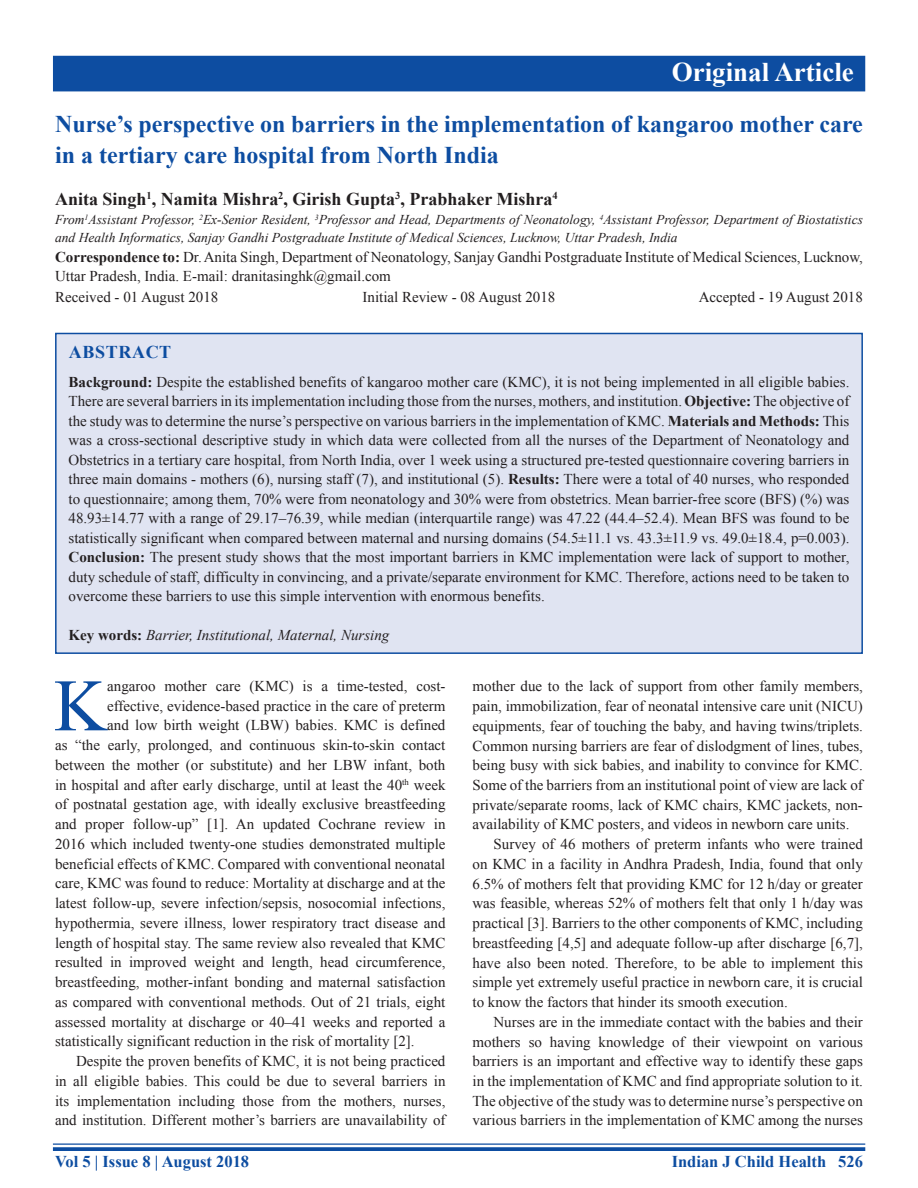
<style>
.page{position:relative;width:918px;height:1188px;background:#fff}
.page>*{position:absolute;margin:0;border:0;box-sizing:border-box;transform-origin:0 0}
.DROP_CAP_TX{font:73.95px "Times New Roman";color:#0d4da1}
.AH{font:700 27px "Times New Roman";color:#fff}
.AT{font:700 24px/31.5px "Times New Roman";color:#0d4da1}
.AU{font:700 18px "Times New Roman";color:#231f20}
.ABSH{font:700 18px "Times New Roman";letter-spacing:.035em;color:#0d4da1}
.RF{font:700 16.5px "Times New Roman";color:#0d4da1}
.TX{font:15px/19.8px "Times New Roman";color:#231f20;text-align:justify}
.ABS{font:15px/19.5px "Times New Roman";color:#231f20;text-align:justify}
.DROP_CAP_TX-2{font:15px "Times New Roman";color:#231f20}
.ADD{font:15px/19.5px "Times New Roman";color:#231f20}
.HIS{font:15px "Times New Roman";color:#231f20}
.KWD{font:italic 15px "Times New Roman";color:#231f20}
.AFF{font:italic 13.5px/18px "Times New Roman";color:#231f20}
.s1{font-weight:700}
.s2{font-weight:700;font-style:normal}
</style>
<div class="page">
<hr style="left:53px;top:1143px;width:812px;height:2px;background:#0d4da1">
<svg style="left:53px;top:1147px;width:812px;height:4px;background:#1b57a6"></svg>
<div style="left:53px;top:56px;width:812px;height:35px;background:#0d4da1"></div>
<div style="left:56px;top:333px;width:806px;height:320px;background:#e0e4f2"></div>
<div style="left:55px;top:333px;width:808px;height:321px;border:2px solid #0d4da1"></div>
<p class="AH" style="left:672px;top:52px;width:184px">Original Article</p>
<p class="AT" style="left:55px;top:107px;width:809px">Nurse’s perspective on barriers in the implementation of kangaroo mother care in a tertiary care hospital from North India</p>
<p class="AU" style="left:55px;top:186px;width:504px">Anita Singh<sup>1</sup>, Namita Mishra<sup>2</sup>, Girish Gupta<sup>3</sup>, Prabhaker Mishra<sup>4</sup></p>
<p class="AFF" style="left:55px;top:210px;width:809px">From<sup>1</sup>Assistant Professor, <sup>2</sup>Ex-Senior Resident, <sup>3</sup>Professor and Head, Departments of Neonatology, <sup>4</sup>Assistant Professor, Department of Biostatistics and Health Informatics, Sanjay Gandhi Postgraduate Institute of Medical Sciences, Lucknow, Uttar Pradesh, India</p>
<p class="ADD" style="left:55px;top:246px;width:809px"><span class="s1">Correspondence to:</span> Dr.Anita Singh, Department of Neonatology, Sanjay Gandhi Postgraduate Institute of Medical Sciences, Lucknow,<br>Uttar Pradesh, India. E-mail: dranitasinghk@gmail.com</p>
<p class="HIS" style="left:55px;top:286px;width:165px">Received - 01 August 2018</p>
<p class="HIS" style="left:363px;top:286px;width:194px">Initial Review - 08 August 2018</p>
<p class="HIS" style="left:699px;top:286px;width:166px">Accepted - 19 August 2018</p>
<p class="ABSH" style="left:69px;top:339px;width:104px">ABSTRACT</p>
<p class="ABS" style="left:69px;top:372px;width:782px"><span class="s1">Background:</span> Despite the established benefits of kangaroo mother care (KMC), it is not being implemented in all eligible babies.<br>There are several barriers in its implementation including those from the nurses, mothers, and institution. <span class="s1">Objective:</span> The objective of the study was to determine the nurse’s perspective on various barriers in the implementation of KMC. <span class="s1">Materials and Methods:</span> This was a cross-sectional descriptive study in which data were collected from all the nurses of the Department of Neonatology and Obstetrics in a tertiary care hospital, from North India, over 1 week using a structured pre-tested questionnaire covering barriers in three main domains - mothers (6), nursing staff (7), and institutional (5). <span class="s1">Results:</span> There were a total of 40 nurses, who responded to questionnaire; among them, 70% were from neonatology and 30% were from obstetrics. Mean barrier-free score (BFS) (%) was 48.93±14.77 with a range of 29.17–76.39, while median (interquartile range) was 47.22 (44.4–52.4). Mean BFS was found to be statistically significant when compared between maternal and nursing domains (54.5±11.1 vs. 43.3±11.9 vs. 49.0±18.4, p=0.003).<br><span class="s1">Conclusion:</span> The present study shows that the most important barriers in KMC implementation were lack of support to mother, duty schedule of staff, difficulty in convincing, and a private/separate environment for KMC. Therefore, actions need to be taken to overcome these barriers to use this simple intervention with enormous benefits.</p>
<p class="KWD" style="left:69px;top:625px;width:322px"><span class="s2">Key words:</span> Barrier, Institutional, Maternal, Nursing</p>
<p class="DROP_CAP_TX" style="left:54px;top:653px;width:55px">K</p>
<p class="DROP_CAP_TX-2" style="left:107px;top:676px;width:340px">angaroo mother care (KMC) is a time-tested, cost-</p>
<p class="DROP_CAP_TX-2" style="left:107px;top:695px;width:340px">effective, evidence-based practice in the care of preterm</p>
<p class="DROP_CAP_TX-2" style="left:107px;top:715px;width:340px">and low birth weight (LBW) babies. KMC is defined</p>
<p class="DROP_CAP_TX-2" style="left:55px;top:734px;width:392px">as “the early, prolonged, and continuous skin-to-skin contact</p>
<p class="DROP_CAP_TX-2" style="left:55px;top:754px;width:392px">between the mother (or substitute) and her LBW infant, both</p>
<p class="DROP_CAP_TX-2" style="left:55px;top:774px;width:392px">in hospital and after early discharge, until at least the 40<sup>th</sup> week</p>
<p class="DROP_CAP_TX-2" style="left:55px;top:794px;width:392px">of postnatal gestation age, with ideally exclusive breastfeeding</p>
<p class="DROP_CAP_TX-2" style="left:55px;top:814px;width:392px">and proper follow-up” [1]. An updated Cochrane review in</p>
<p class="DROP_CAP_TX-2" style="left:55px;top:833px;width:392px">2016 which included twenty-one studies demonstrated multiple</p>
<p class="DROP_CAP_TX-2" style="left:55px;top:853px;width:392px">beneficial effects of KMC. Compared with conventional neonatal</p>
<p class="DROP_CAP_TX-2" style="left:55px;top:873px;width:392px">care, KMC was found to reduce: Mortality at discharge and at the</p>
<p class="DROP_CAP_TX-2" style="left:55px;top:893px;width:392px">latest follow-up, severe infection/sepsis, nosocomial infections,</p>
<p class="DROP_CAP_TX-2" style="left:55px;top:912px;width:392px">hypothermia, severe illness, lower respiratory tract disease and</p>
<p class="DROP_CAP_TX-2" style="left:55px;top:932px;width:392px">length of hospital stay. The same review also revealed that KMC</p>
<p class="DROP_CAP_TX-2" style="left:55px;top:952px;width:392px">resulted in improved weight and length, head circumference,</p>
<p class="DROP_CAP_TX-2" style="left:55px;top:972px;width:392px">breastfeeding, mother-infant bonding and maternal satisfaction</p>
<p class="DROP_CAP_TX-2" style="left:55px;top:991px;width:392px">as compared with conventional methods. Out of 21 trials, eight</p>
<p class="DROP_CAP_TX-2" style="left:55px;top:1011px;width:392px">assessed mortality at discharge or 40–41 weeks and reported a</p>
<p class="DROP_CAP_TX-2" style="left:55px;top:1031px;width:361px">statistically significant reduction in the risk of mortality [2].</p>
<p class="TX" style="left:55px;top:1051px;width:392px;text-indent:21px">Despite the proven benefits of KMC, it is not being practiced in all eligible babies. This could be due to several barriers in its implementation including those from the mothers, nurses, and institution. Different mother’s barriers are unavailability of</p>
<p class="TX" style="left:472px;top:676px;width:392px">mother due to the lack of support from other family members, pain, immobilization, fear of neonatal intensive care unit (NICU) equipments, fear of touching the baby, and having twins/triplets.<br>Common nursing barriers are fear of dislodgment of lines, tubes, being busy with sick babies, and inability to convince for KMC.<br>Some of the barriers from an institutional point of view are lack of private/separate rooms, lack of KMC chairs, KMC jackets, non&shy;availability of KMC posters, and videos in newborn care units.</p>
<p class="TX" style="left:472px;top:834px;width:392px;text-indent:21px">Survey of 46 mothers of preterm infants who were trained on KMC in a facility in Andhra Pradesh, India, found that only 6.5% of mothers felt that providing KMC for 12 h/day or greater was feasible, whereas 52% of mothers felt that only 1 h/day was practical [3]. Barriers to the other components of KMC, including breastfeeding [4,5] and adequate follow-up after discharge [6,7], have also been noted. Therefore, to be able to implement this simple yet extremely useful practice in newborn care, it is crucial to know the factors that hinder its smooth execution.</p>
<p class="TX" style="left:472px;top:1011px;width:392px;text-indent:21px">Nurses are in the immediate contact with the babies and their mothers so having knowledge of their viewpoint on various barriers is an important and effective way to identify these gaps in the implementation of KMC and find appropriate solution to it.<br>The objective of the study was to determine nurse’s perspective on various barriers in the implementation of KMC among the nurses</p>
<p class="RF" style="left:55px;top:1150px;width:196px">Vol 5 | Issue 8 | August 2018</p>
<p class="RF" style="left:672px;top:1150px;width:193px">Indian J Child Health 526</p>
</div>
